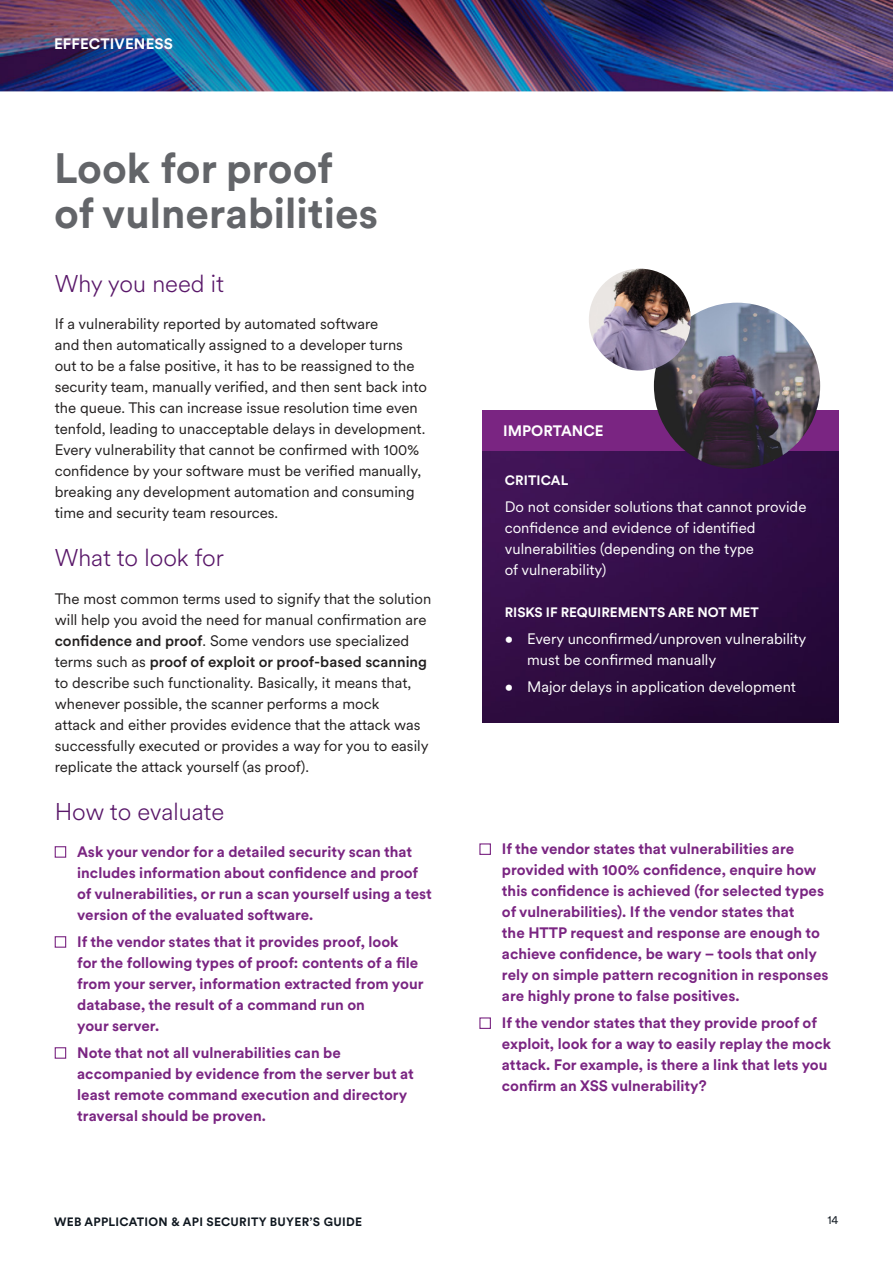
<style>
.page{position:relative;width:893px;height:1263px;background:#fff}
.page>*{position:absolute;margin:0;border:0;box-sizing:border-box;transform-origin:0 0}
.t1{font:700 42px/45px "Circular XX";color:#636569}
.t2{font:300 24px "Circular XX";color:#591769}
.t3{font:700 15px/21px "Circular XX";color:#7a2582}
.t4{font:15px/21px "Circular XX";color:#221f1f}
.t5{font:15px/21px "Circular XX";color:#fff}
.t6{font:700 15px "Circular XX";letter-spacing:.01em;color:#fff}
.t7{font:700 13.5px "Circular XX";color:#fff}
.t8{font:700 12px "Circular XX";letter-spacing:.025em;color:#101820}
.t9{font:12px "Circular XX";color:#101820}
.s1{font-weight:500}
</style>
<div class="page">
<img style="left:0;top:0;width:893px;height:92px">
<img style="left:483px;top:450px;width:356px;height:273px">
<div style="left:483px;top:410px;width:356px;height:40px;background:#7a2582"></div>
<img style="left:654px;top:303px;width:166px;height:166px;border-radius:83px">
<img style="left:589px;top:269px;width:102px;height:102px;border-radius:51px">
<p class="t6" style="left:54px;top:34px;width:120px">EFFECTIVENESS</p>
<h1 class="t1" style="left:54px;top:144px;width:326px">Look for proof of vulnerabilities</h1>
<h2 class="t2" style="left:55px;top:267px;width:171px">Why you need it</h2>
<p class="t4" style="left:55px;top:313px;width:374px">If a vulnerability reported by automated software<br>and then automatically assigned to a developer turns out to be a false positive, it has to be reassigned to the security team, manually verified, and then sent back into the queue. This can increase issue resolution time even tenfold, leading to unacceptable delays in development.<br>Every vulnerability that cannot be confirmed with 100% confidence by your software must be verified manually, breaking any development automation and consuming time and security team resources.</p>
<h2 class="t2" style="left:55px;top:542px;width:171px">What to look for</h2>
<p class="t4" style="left:55px;top:587px;width:378px">The most common terms used to signify that the solution will help you avoid the need for manual confirmation are <span class="s1">confidence and proof</span>. Some vendors use specialized terms such as <span class="s1">proof of exploit or proof-based scanning </span>to describe such functionality. Basically, it means that, whenever possible, the scanner performs a mock<br>attack and either provides evidence that the attack was successfully executed or provides a way for you to easily replicate the attack yourself (as proof).</p>
<h2 class="t2" style="left:55px;top:795px;width:171px">How to evaluate</h2>
<p class="t3" style="left:77px;top:841px;width:356px;text-indent:-23px">■ Ask your vendor for a detailed security scan that includes information about confidence and proof of vulnerabilities, or run a scan yourself using a test version of the evaluated software.</p>
<p class="t3" style="left:77px;top:931px;width:348px;text-indent:-23px">■ If the vendor states that it provides proof, look<br>for the following types of proof: contents of a file from your server, information extracted from your database, the result of a command run on<br>your server.</p>
<p class="t3" style="left:77px;top:1042px;width:338px;text-indent:-23px">■ Note that not all vulnerabilities can be accompanied by evidence from the server but at least remote command execution and directory traversal should be proven.</p>
<p class="t6" style="left:503px;top:421px;width:102px">IMPORTANCE</p>
<p class="t7" style="left:505px;top:471px;width:65px">CRITICAL</p>
<p class="t5" style="left:505px;top:495px;width:303px">Do not consider solutions that cannot provide confidence and evidence of identified vulnerabilities (depending on the type<br>of vulnerability)</p>
<p class="t7" style="left:505px;top:603px;width:256px">RISKS IF REQUIREMENTS ARE NOT MET</p>
<p class="t5" style="left:527px;top:627px;width:281px;text-indent:-22px">• Every unconfirmed/unproven vulnerability must be confirmed manually</p>
<p class="t5" style="left:505px;top:675px;width:293px">• Major delays in application development</p>
<p class="t3" style="left:502px;top:838px;width:328px;text-indent:-23px">■ If the vendor states that vulnerabilities are provided with 100% confidence, enquire how this confidence is achieved (for selected types of vulnerabilities). If the vendor states that<br>the HTTP request and response are enough to achieve confidence, be wary – tools that only rely on simple pattern recognition in responses are highly prone to false positives.</p>
<p class="t3" style="left:502px;top:1012px;width:331px;text-indent:-23px">■ If the vendor states that they provide proof of exploit, look for a way to easily replay the mock attack. For example, is there a link that lets you confirm an XSS vulnerability?</p>
<p class="t8" style="left:54px;top:1213px;width:310px">WEB APPLICATION &amp; API SECURITY BUYER’S GUIDE</p>
<p class="t9" style="left:828px;top:1212px;width:12px">14</p>
</div>
